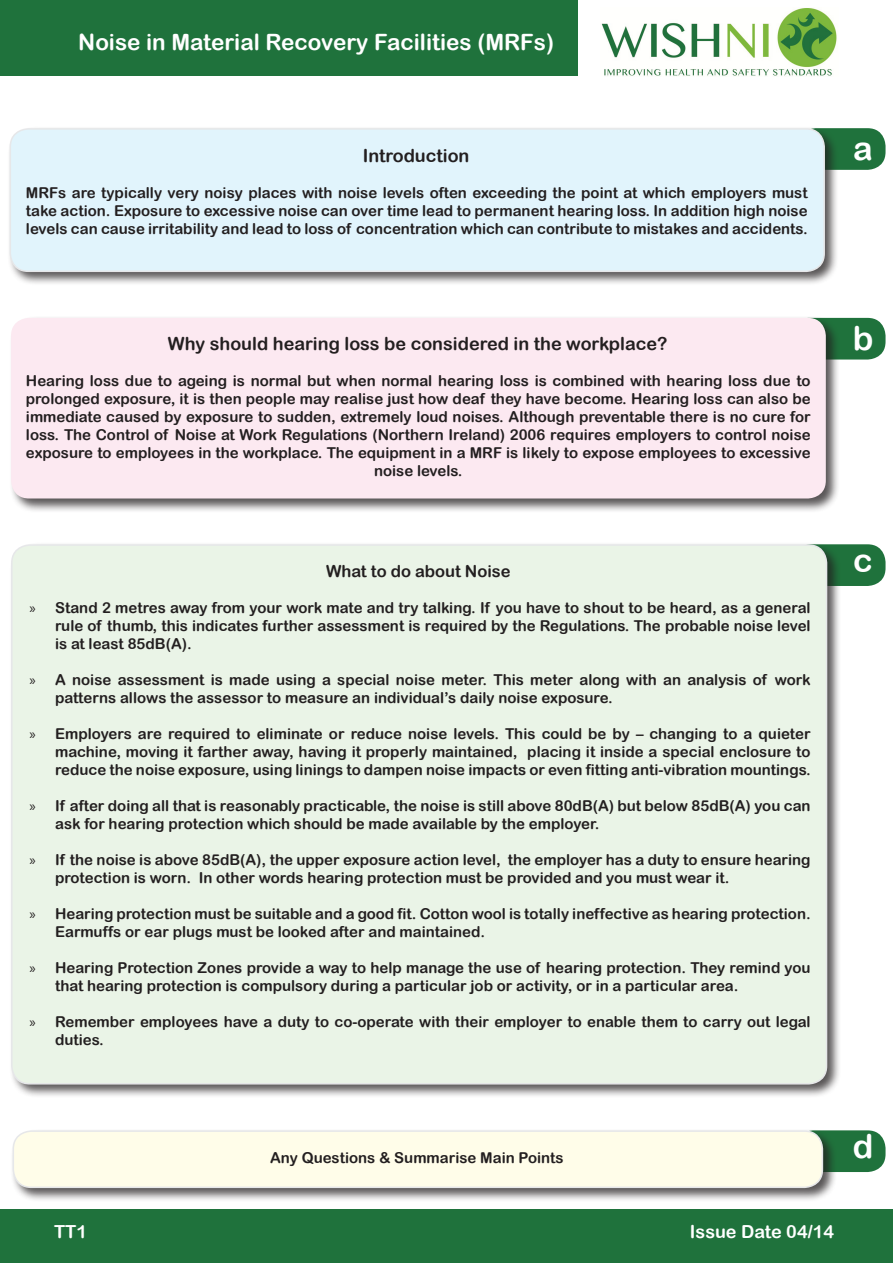
<style>
.page{position:relative;width:893px;height:1263px;background:#fff}
.page>*{position:absolute;margin:0;border:0;box-sizing:border-box;transform-origin:0 0}
.t1{font:33px "Arial Rounded MT Bold";color:#fff}
.t2{font:22.5px "Arial Rounded MT Bold";color:#fff}
.t3{font:18px "Arial Rounded MT Bold";color:#231f20}
.t4{font:18px "Arial Rounded MT Bold";color:#fff}
.t5{font:16.5px "Arial Rounded MT Bold";color:#231f20}
.t6{font:15px/18px "Arial Rounded MT Bold";color:#231f20}
.s1{font-family:"Myriad Pro"}
</style>
<div class="page">
<div style="left:795px;top:1130px;width:90px;height:42px;background:#1f723c;border-radius:18px"></div>
<div style="left:793px;top:544px;width:92px;height:42px;background:#1f723c;border-radius:18px"></div>
<div style="left:790px;top:318px;width:95px;height:41px;background:#1f723c;border-radius:18px"></div>
<div style="left:798px;top:128px;width:87px;height:42px;background:#1f723c;border-radius:18px"></div>
<div style="left:0;top:1210px;width:893px;height:53px;background:#1f723c"></div>
<div style="left:0;top:0;width:577px;height:76px;background:#1f723c"></div>
<img style="left:601px;top:8px;width:236px;height:68px">
<div style="left:7px;top:126px;width:832px;height:160px;background:#231f20;opacity:.75"></div>
<div style="left:10px;top:129px;width:814px;height:142px;background:#e1f4fc;border-radius:18px"></div>
<div style="left:10px;top:128px;width:815px;height:144px;border:2px solid #e6e7e9;border-radius:18px"></div>
<div style="left:9px;top:316px;width:831px;height:197px;background:#231f20;opacity:.75"></div>
<div style="left:11px;top:318px;width:815px;height:180px;background:#fce9f1;border-radius:18px"></div>
<div style="left:9px;top:542px;width:833px;height:557px;background:#231f20;opacity:.75"></div>
<div style="left:12px;top:545px;width:814px;height:539px;background:#eaf4e7;border-radius:18px"></div>
<div style="left:10px;top:1128px;width:827px;height:74px;background:#231f20;opacity:.75"></div>
<div style="left:13px;top:1131px;width:809px;height:56px;background:#fffde9;border-radius:18px"></div>
<div style="left:13px;top:1130px;width:810px;height:58px;border:2px solid #e6e7e9;border-radius:18px"></div>
<h2 class="t2" style="left:78px;top:28px;width:477px">Noise in Material Recovery Facilities (MRFs)</h2>
<p class="t3" style="left:363px;top:145px;width:108px">Introduction</p>
<p class="t6" style="left:26px;top:184px;width:783px;text-align:justify">MRFs are typically very noisy places with noise levels often exceeding the point at which employers must take action. Exposure to excessive noise can over time lead to permanent hearing loss. In addition high noise levels can cause irritability and lead to loss of concentration which can contribute to mistakes and accidents.</p>
<p class="t3" style="left:168px;top:333px;width:501px">Why should hearing loss be considered in the workplace?</p>
<p class="t6" style="left:26px;top:372px;width:786px;text-align:center">Hearing loss due to ageing is normal but when normal hearing loss is combined with hearing loss due to prolonged exposure, it is then people may realise just how deaf they have become. Hearing loss can also be immediate caused by exposure to sudden, extremely loud noises. Although preventable there is no cure for loss. The Control of Noise at Work Regulations (Northern Ireland) 2006 requires employers to control noise exposure to employees in the workplace. The equipment in a MRF is likely to expose employees to excessive noise levels.</p>
<p class="t5" style="left:326px;top:561px;width:186px">What to do about Noise</p>
<p class="t6" style="left:55px;top:598px;width:757px;text-align:justify;text-indent:-26px"><span class="s1">»</span> Stand 2 metres away from your work mate and try talking. If you have to shout to be heard, as a general rule of thumb, this indicates further assessment is required by the Regulations. The probable noise level is at least 85dB(A).</p>
<p class="t6" style="left:55px;top:670px;width:757px;text-indent:-26px"><span class="s1">»</span> A noise assessment is made using a special noise meter. This meter along with an analysis of work patterns allows the assessor to measure an individual’s daily noise exposure.</p>
<p class="t6" style="left:55px;top:724px;width:757px;text-align:justify;text-indent:-26px"><span class="s1">»</span> Employers are required to eliminate or reduce noise levels. This could be by – changing to a quieter machine, moving it farther away, having it properly maintained, placing it inside a special enclosure to reduce the noise exposure, using linings to dampen noise impacts or even fitting anti-vibration mountings.</p>
<p class="t6" style="left:55px;top:796px;width:757px;text-indent:-26px"><span class="s1">»</span> If after doing all that is reasonably practicable, the noise is still above 80dB(A) but below 85dB(A) you can ask for hearing protection which should be made available by the employer.</p>
<p class="t6" style="left:55px;top:850px;width:757px;text-indent:-26px"><span class="s1">»</span> If the noise is above 85dB(A), the upper exposure action level, the employer has a duty to ensure hearing protection is worn. In other words hearing protection must be provided and you must wear it.</p>
<p class="t6" style="left:55px;top:904px;width:757px;text-indent:-26px"><span class="s1">»</span> Hearing protection must be suitable and a good fit. Cotton wool is totally ineffective as hearing protection.<br>Earmuffs or ear plugs must be looked after and maintained.</p>
<p class="t6" style="left:55px;top:958px;width:757px;text-indent:-26px"><span class="s1">»</span> Hearing Protection Zones provide a way to help manage the use of hearing protection. They remind you that hearing protection is compulsory during a particular job or activity, or in a particular area.</p>
<p class="t6" style="left:55px;top:1012px;width:757px;text-indent:-26px"><span class="s1">»</span> Remember employees have a duty to co-operate with their employer to enable them to carry out legal duties.</p>
<h1 class="t1" style="left:853px;top:129px;width:21px">a</h1>
<h1 class="t1" style="left:853px;top:318px;width:22px">b</h1>
<h1 class="t1" style="left:853px;top:541px;width:21px">c</h1>
<p class="t6" style="left:270px;top:1148px;width:295px">Any Questions &amp; Summarise Main Points</p>
<h1 class="t1" style="left:853px;top:1127px;width:22px">d</h1>
<p class="t4" style="left:54px;top:1221px;width:35px">TT1</p>
<p class="t4" style="left:690px;top:1221px;width:146px">Issue Date 04/14</p>
</div>
